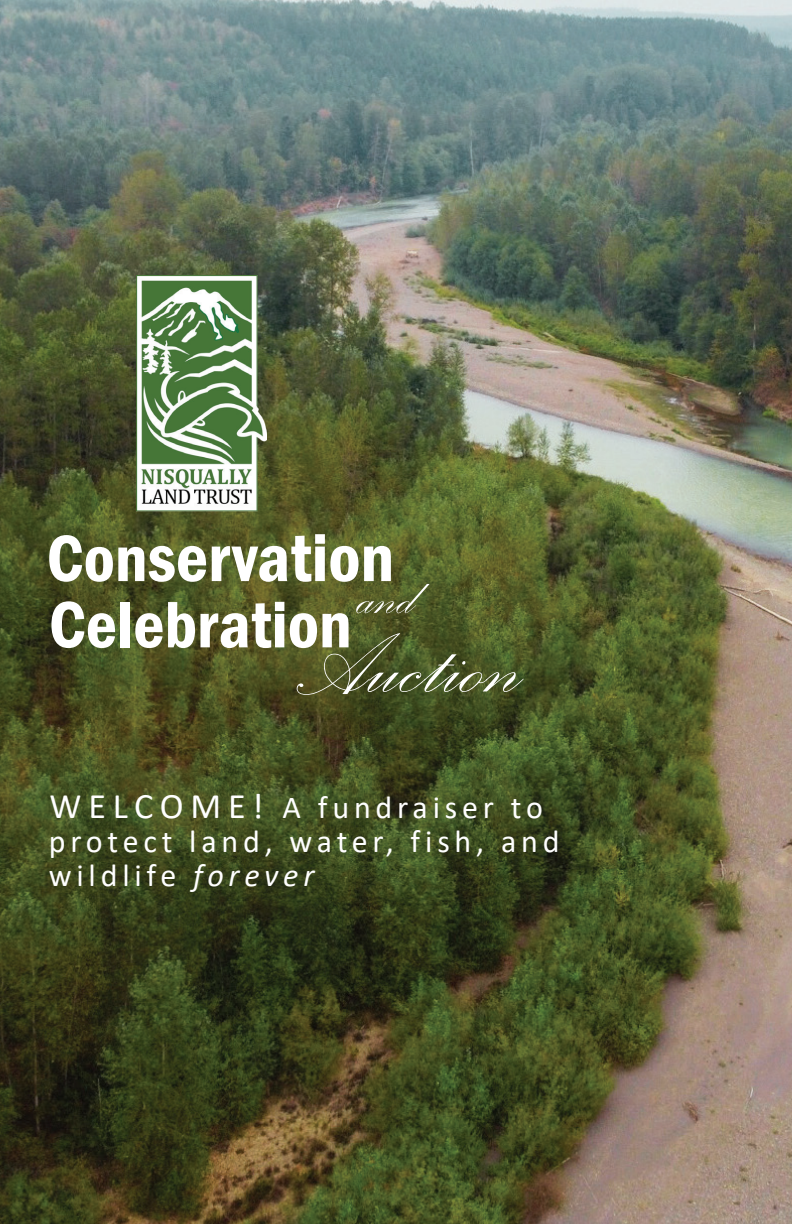
<style>
.page{position:relative;width:792px;height:1224px;background:#fff}
.page>*{position:absolute;margin:0;border:0;box-sizing:border-box;transform-origin:0 0}
.t1{font:112px "Palace Script";color:#fff}
.t2{font:600 condensed 70px "Franklin Gothic";color:#fff}
.t3{font:600 condensed 68px "Franklin Gothic";color:#fff}
.t4{font:68px "Palace Script";color:#fff}
.t5{font:32px/34px "Calibri";letter-spacing:.15em;color:#fff}
.s1{font-size:68px}
.s2{font-size:36px}
.s3{font-style:italic}
</style>
<div class="page">
<img style="left:0;top:0;width:792px;height:1224px">
<img style="left:136px;top:276px;width:130px;height:279px">
<h2 class="t2" style="left:47px;top:511px;width:349px"><span class="s1">Con</span>servation</h2>
<h3 class="t4" style="left:358px;top:552px;width:59px">and</h3>
<h1 class="t1" style="left:293px;top:591px;width:231px">Auction</h1>
<h3 class="t3" style="left:49px;top:579px;width:304px">Celebration</h3>
<p class="t5" style="left:49px;top:790px;width:512px"><span class="s2">WELCOME!</span> A fundraiser to protect land, water, fish, and wildlife <span class="s3">forever</span></p>
</div>
